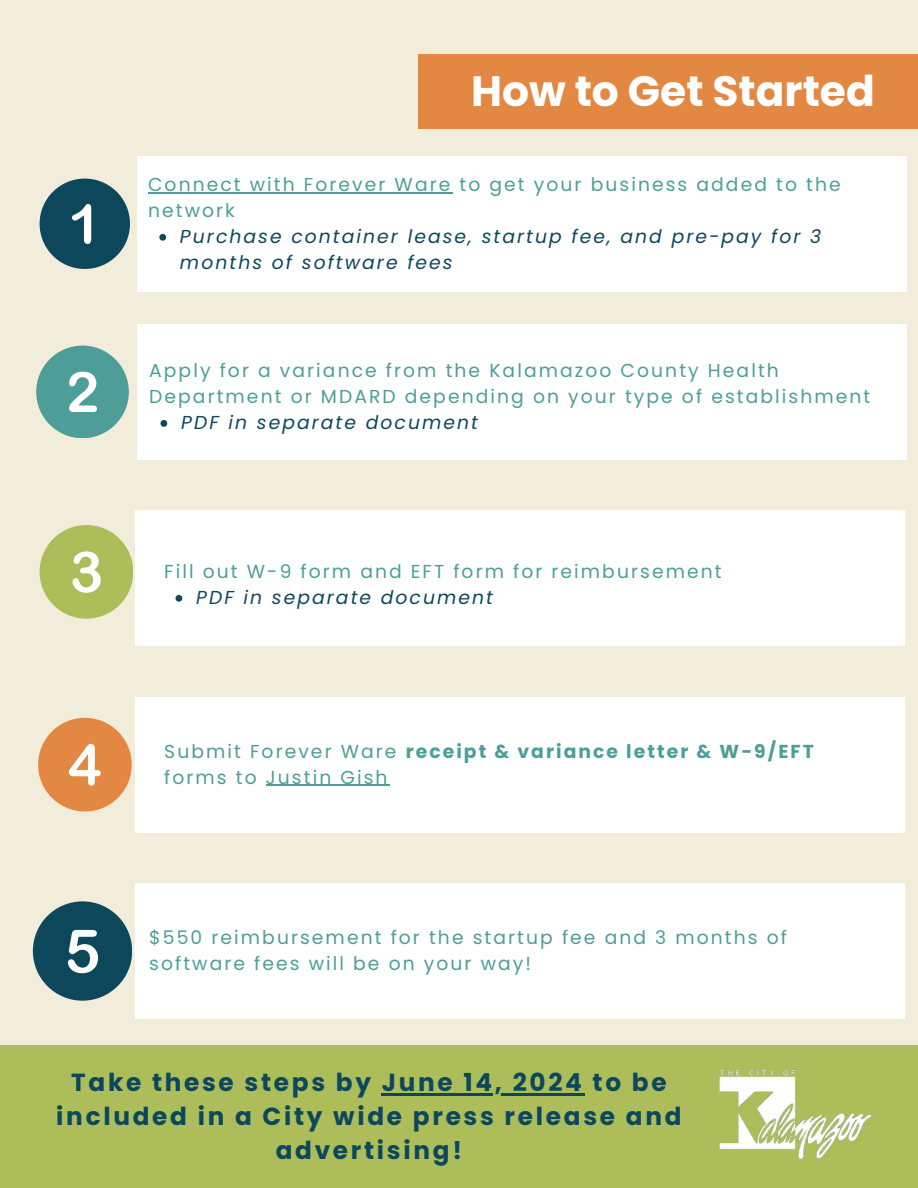
<style>
.page{position:relative;width:918px;height:1188px;background:#f1edda}
.page>*{position:absolute;margin:0;border:0;box-sizing:border-box;transform-origin:0 0}
.t1{font:700 42.45px "Poppins";color:#fff}
.t2{font:700 24.75px/33.8px "Poppins";letter-spacing:.11em;color:#0c475c;text-align:center}
.t3{font:18.75px/25.8px "Poppins";letter-spacing:.11em;color:#4d9e99}
.t4{font:italic 18.75px/25.8px "Poppins";letter-spacing:.11em;color:#0c475c}
.s1{font-weight:700}
</style>
<div class="page">
<div style="left:36px;top:346px;width:92px;height:92px;background:#4d9e99;border-radius:50%"></div>
<svg style="left:69px;top:372px;width:28px;height:40px"></svg>
<div style="left:137px;top:324px;width:770px;height:136px;background:#fff"></div>
<div style="left:418px;top:55px;width:500px;height:74px;background:#e38842"></div>
<svg style="left:160px;top:420px;width:7px;height:7px"></svg>
<div style="left:40px;top:525px;width:93px;height:93px;background:#adbd5a;border-radius:50%"></div>
<svg style="left:72px;top:551px;width:29px;height:42px"></svg>
<div style="left:135px;top:510px;width:770px;height:136px;background:#fff"></div>
<div style="left:135px;top:883px;width:770px;height:136px;background:#fff"></div>
<div style="left:135px;top:697px;width:770px;height:136px;background:#fff"></div>
<div style="left:38px;top:718px;width:93px;height:93px;background:#e38842;border-radius:50%"></div>
<svg style="left:69px;top:744px;width:32px;height:42px"></svg>
<div style="left:33px;top:901px;width:99px;height:99px;background:#0c475c;border-radius:50%"></div>
<svg style="left:68px;top:930px;width:30px;height:43px"></svg>
<div style="left:40px;top:179px;width:90px;height:90px;background:#0c475c;border-radius:50%"></div>
<svg style="left:72px;top:204px;width:19px;height:40px"></svg>
<div style="left:137px;top:156px;width:770px;height:136px;background:#fff"></div>
<hr style="left:148px;top:192px;width:304px;height:1px;background:#4d9e99">
<svg style="left:159px;top:234px;width:7px;height:7px"></svg>
<svg style="left:176px;top:595px;width:6px;height:7px"></svg>
<hr style="left:266px;top:785px;width:124px;height:1px;background:#4d9e99">
<div style="left:0;top:1046px;width:918px;height:142px;background:#adbd5a"></div>
<hr style="left:382px;top:1093px;width:203px;height:3px;background:#0c475c">
<img style="left:719px;top:1069px;width:153px;height:90px">
<h1 class="t1" style="left:471px;top:62px;width:405px">How to Get Started</h1>
<p class="t3" style="left:148px;top:172px;width:694px">Connect with Forever Ware to get your business added to the network</p>
<p class="t4" style="left:180px;top:223px;width:643px">Purchase container lease, startup fee, and pre-pay for 3 months of software fees</p>
<p class="t3" style="left:149px;top:358px;width:723px">Apply for a variance from the Kalamazoo County Health<br>Department or MDARD depending on your type of establishment</p>
<p class="t4" style="left:181px;top:410px;width:298px">PDF in separate document</p>
<p class="t3" style="left:164px;top:559px;width:559px">Fill out W-9 form and EFT form for reimbursement</p>
<p class="t4" style="left:196px;top:584px;width:298px">PDF in separate document</p>
<p class="t3" style="left:164px;top:738px;width:651px">Submit Forever Ware <span class="s1">receipt &amp; variance letter &amp; W-9/EFT </span>forms to Justin Gish</p>
<p class="t3" style="left:149px;top:925px;width:639px">$550 reimbursement for the startup fee and 3 months of software fees will be on your way!</p>
<p class="t2" style="left:71px;top:1066px;width:597px">Take these steps by June 14, 2024 to be</p>
<p class="t2" style="left:56px;top:1099px;width:627px">included in a City wide press release and advertising!</p>
</div>
